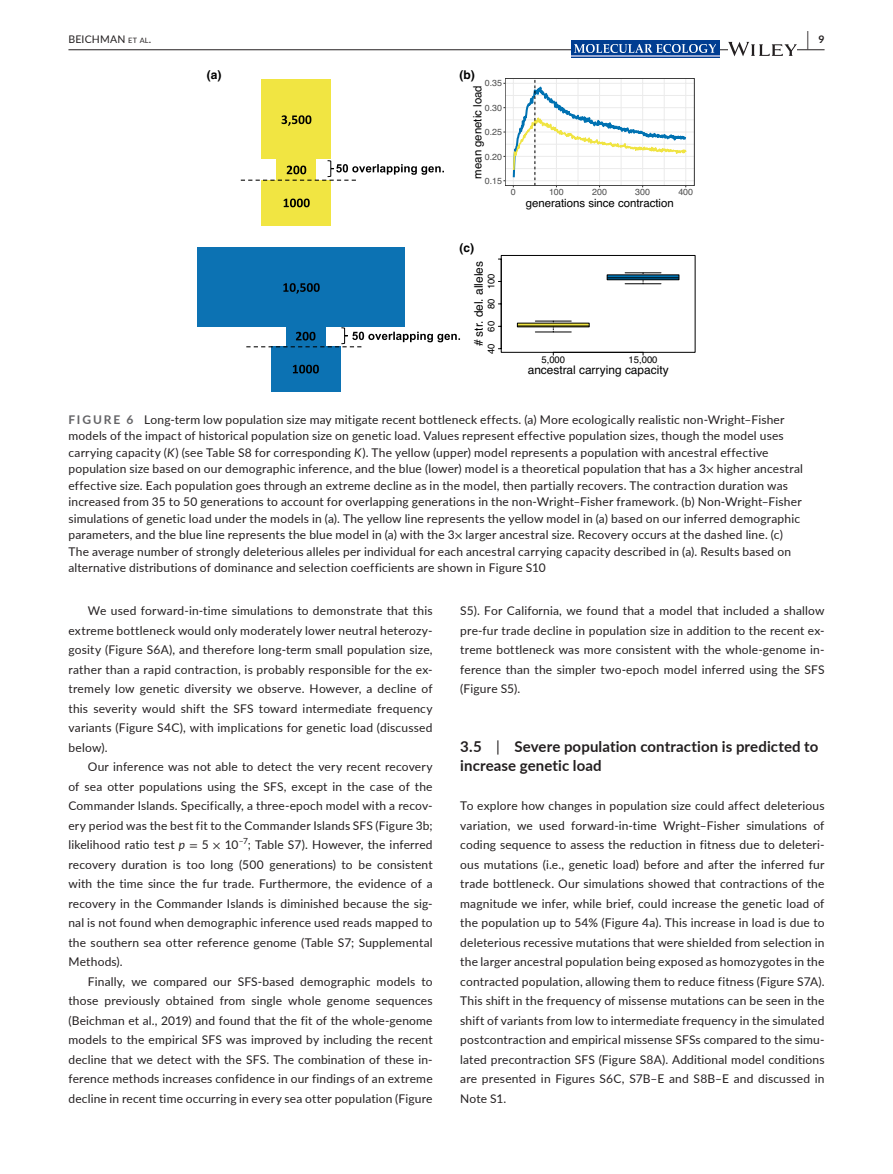
<style>
.page{position:relative;width:893px;height:1174px;background:#fff}
.page>*{position:absolute;margin:0;border:0;box-sizing:border-box;transform-origin:0 0}
.t1{font:700 19.5px "Lato";color:#231f20;scale:.43 1}
.t2{font:700 15px/19.5px "Lato";letter-spacing:.005em;color:#231f20}
.t3{font:12px/19.5px "Lato";letter-spacing:.015em;color:#231f20;text-align:justify}
.t4{font:700 12px "Helvetica";color:#000}
.t5{font:11.85px "Helvetica";color:#000}
.t6{font:11.4px "Helvetica";color:#000}
.t7{font:10.5px "Lato";letter-spacing:.02em;color:#231f20}
.t8{font:9.45px "Helvetica";color:#000}
.t9{font:8.85px "Helvetica";color:#4d4d4d}
.s1{font-size:7.35px}
.s2{font-weight:700;color:#636366}
.s3{font-style:italic}
.s4{font-family:"STIX"}
.s5{font-weight:400}
</style>
<div class="page">
<hr style="left:68px;top:49px;width:756px;height:1px;background:#231f20">
<div style="left:571px;top:41px;width:149px;height:17px;background:#003d91"></div>
<img style="left:575px;top:44px;width:141px;height:8px">
<hr style="left:571px;top:55px;width:149px;height:2px;background:#96a6d0">
<svg style="left:728px;top:42px;width:69px;height:14px"></svg>
<hr style="left:505px;top:168px;width:189px;height:1px;background:#ebebeb">
<hr style="left:505px;top:144px;width:189px;height:1px;background:#ebebeb">
<hr style="left:505px;top:120px;width:189px;height:1px;background:#ebebeb">
<hr style="left:505px;top:95px;width:189px;height:1px;background:#ebebeb">
<hr style="left:505px;top:180px;width:189px;height:1px;background:#ebebeb">
<hr style="left:505px;top:156px;width:189px;height:1px;background:#ebebeb">
<hr style="left:505px;top:132px;width:189px;height:1px;background:#ebebeb">
<hr style="left:505px;top:107px;width:189px;height:1px;background:#ebebeb">
<hr style="left:505px;top:83px;width:189px;height:1px;background:#ebebeb">
<svg style="left:512px;top:78px;width:176px;height:109px"></svg>
<hr style="left:535px;top:332px;width:36px;height:1px;background:#000">
<hr style="left:535px;top:321px;width:36px;height:1px;background:#000">
<div style="left:517px;top:323px;width:72px;height:4px;border:1px solid #000"></div>
<svg style="left:553px;top:272px;width:126px;height:84px"></svg>
<div style="left:501px;top:255px;width:194px;height:97px;border:1px solid #000"></div>
<div style="left:277px;top:159px;width:39px;height:21px;background:#f1e542"></div>
<div style="left:262px;top:79px;width:69px;height:80px;background:#f1e542"></div>
<svg style="left:282px;top:115px;width:29px;height:11px"></svg>
<div style="left:198px;top:247px;width:207px;height:80px;background:#0c72b3"></div>
<div style="left:271px;top:346px;width:69px;height:45px;background:#0c72b3"></div>
<svg style="left:293px;top:365px;width:26px;height:8px"></svg>
<svg style="left:241px;top:160px;width:219px;height:187px"></svg>
<p class="t7" style="left:68px;top:31px;width:84px">BEICHMAN <span class="s1">et al</span>.</p>
<h1 class="t1" style="left:807px;top:25px;width:43px">| <sup>9</sup></h1>
<p class="t4" style="left:207px;top:68px;width:16px">(a)</p>
<p class="t4" style="left:460px;top:68px;width:17px">(b)</p>
<p class="t9" style="left:485px;top:77px;width:19px">0.35</p>
<p class="t6" style="left:469px;top:179px;width:95px;rotate:-90deg">mean genetic load</p>
<p class="t9" style="left:485px;top:101px;width:19px">0.30</p>
<p class="t9" style="left:485px;top:125px;width:19px">0.25</p>
<p class="t9" style="left:485px;top:150px;width:19px">0.20</p>
<p class="t9" style="left:485px;top:174px;width:19px">0.15</p>
<p class="t9" style="left:511px;top:185px;width:6px">0</p>
<p class="t9" style="left:549px;top:185px;width:16px">100</p>
<p class="t9" style="left:592px;top:185px;width:16px">200</p>
<p class="t9" style="left:635px;top:185px;width:16px">300</p>
<p class="t9" style="left:678px;top:185px;width:16px">400</p>
<p class="t6" style="left:526px;top:194px;width:150px">generations since contraction</p>
<p class="t4" style="left:460px;top:240px;width:16px">(c)</p>
<p class="t5" style="left:470px;top:346px;width:87px;rotate:-90deg"># str. del. alleles</p>
<p class="t8" style="left:484px;top:354px;width:82px;rotate:-90deg">40 60 80 100</p>
<p class="t8" style="left:541px;top:352px;width:25px">5,000</p>
<p class="t8" style="left:628px;top:352px;width:31px">15,000</p>
<p class="t5" style="left:528px;top:361px;width:142px">ancestral carrying capacity</p>
<p class="t3" style="left:68px;top:411px;width:736px;line-height:16.5px;text-align:left"><span class="s2">FIGURE 6</span> Long-term low population size may mitigate recent bottleneck effects. (a) More ecologically realistic non-Wright–Fisher models of the impact of historical population size on genetic load. Values represent effective population sizes, though the model uses carrying capacity (<span class="s3">K</span>) (see Table S8 for corresponding <span class="s3">K</span>). The yellow (upper) model represents a population with ancestral effective population size based on our demographic inference, and the blue (lower) model is a theoretical population that has a 3<span class="s4">×</span> higher ancestral effective size. Each population goes through an extreme decline as in the model, then partially recovers. The contraction duration was increased from 35 to 50 generations to account for overlapping generations in the non-Wright–Fisher framework. (b) Non-Wright–Fisher simulations of genetic load under the models in (a). The yellow line represents the yellow model in (a) based on our inferred demographic parameters, and the blue line represents the blue model in (a) with the 3<span class="s4">×</span> larger ancestral size. Recovery occurs at the dashed line. (c)<br>The average number of strongly deleterious alleles per individual for each ancestral carrying capacity described in (a). Results based on alternative distributions of dominance and selection coefficients are shown in Figure S10</p>
<p class="t3" style="left:68px;top:600px;width:366px;text-indent:20px">We used forward-in-time simulations to demonstrate that this extreme bottleneck would only moderately lower neutral heterozy&shy;gosity (Figure S6A), and therefore long-term small population size, rather than a rapid contraction, is probably responsible for the ex&shy;tremely low genetic diversity we observe. However, a decline of this severity would shift the SFS toward intermediate frequency variants (Figure S4C), with implications for genetic load (discussed below).</p>
<p class="t3" style="left:68px;top:756px;width:366px;text-indent:20px">Our inference was not able to detect the very recent recovery of sea otter populations using the SFS, except in the case of the Commander Islands. Specifically, a three-epoch model with a recov&shy;ery period was the best fit to the Commander Islands SFS (Figure 3b; likelihood ratio test <span class="s3">p</span> <span class="s4">=</span> 5 <span class="s4">×</span> 10<sup>−7</sup>; Table S7). However, the inferred recovery duration is too long (500 generations) to be consistent with the time since the fur trade. Furthermore, the evidence of a recovery in the Commander Islands is diminished because the sig&shy;nal is not found when demographic inference used reads mapped to the southern sea otter reference genome (Table S7; Supplemental Methods).</p>
<p class="t3" style="left:68px;top:971px;width:366px;text-indent:20px">Finally, we compared our SFS-based demographic models to those previously obtained from single whole genome sequences (Beichman et al., 2019) and found that the fit of the whole-genome models to the empirical SFS was improved by including the recent decline that we detect with the SFS. The combination of these in&shy;ference methods increases confidence in our findings of an extreme decline in recent time occurring in every sea otter population (Figure</p>
<p class="t3" style="left:460px;top:600px;width:366px">S5). For California, we found that a model that included a shallow pre-fur trade decline in population size in addition to the recent ex&shy;treme bottleneck was more consistent with the whole-genome in&shy;ference than the simpler two-epoch model inferred using the SFS (Figure S5).</p>
<p class="t2" style="left:460px;top:736px;width:360px">3.5 <span class="s5">|</span> Severe population contraction is predicted to increase genetic load</p>
<p class="t3" style="left:460px;top:795px;width:366px">To explore how changes in population size could affect deleterious variation, we used forward-in-time Wright–Fisher simulations of coding sequence to assess the reduction in fitness due to deleteri&shy;ous mutations (i.e., genetic load) before and after the inferred fur trade bottleneck. Our simulations showed that contractions of the magnitude we infer, while brief, could increase the genetic load of the population up to 54% (Figure 4a). This increase in load is due to deleterious recessive mutations that were shielded from selection in the larger ancestral population being exposed as homozygotes in the contracted population, allowing them to reduce fitness (Figure S7A).<br>This shift in the frequency of missense mutations can be seen in the shift of variants from low to intermediate frequency in the simulated postcontraction and empirical missense SFSs compared to the simu&shy;lated precontraction SFS (Figure S8A). Additional model conditions are presented in Figures S6C, S7B–E and S8B–E and discussed in Note S1.</p>
</div>
